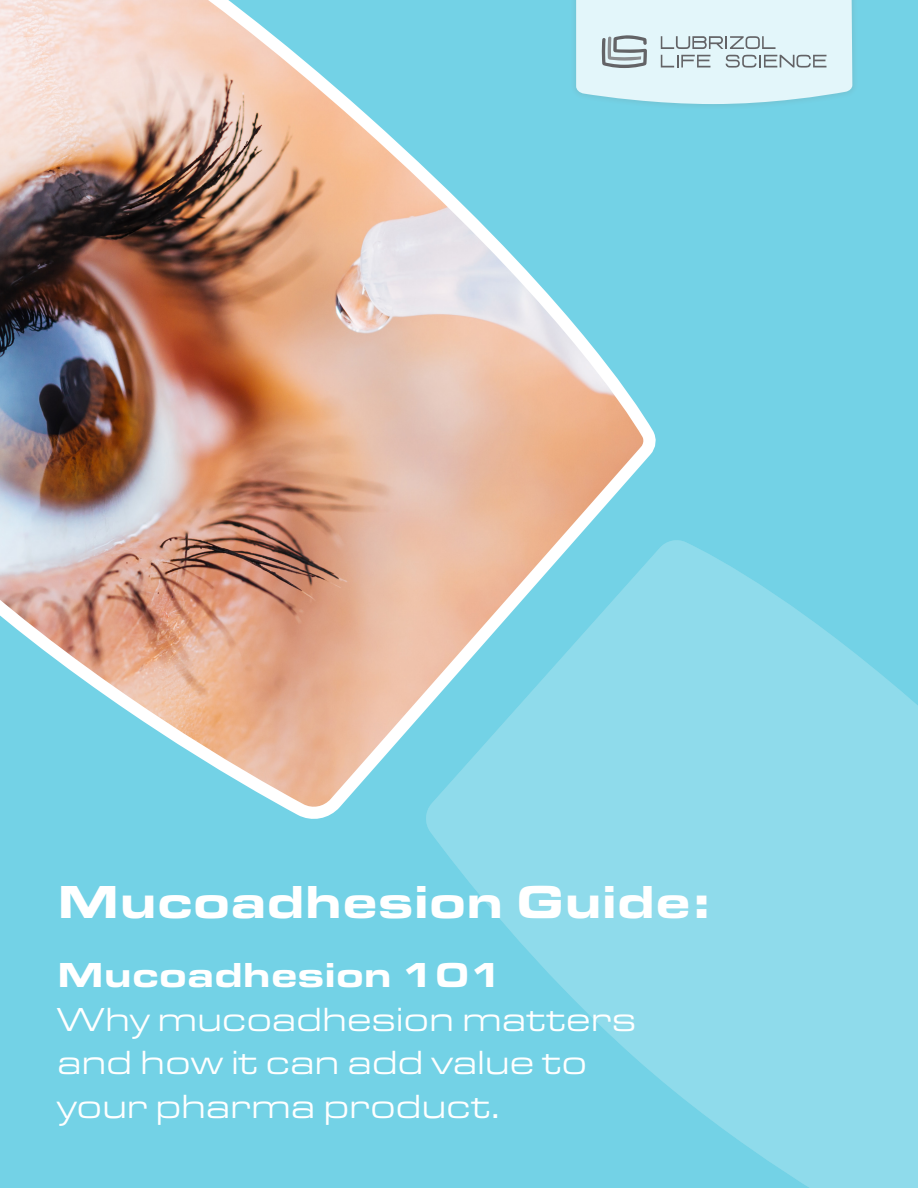
<style>
.page{position:relative;width:918px;height:1188px;background:#73d2e6}
.page>*{position:absolute;margin:0;border:0;box-sizing:border-box;transform-origin:0 0}
.t1{font:900 48px "Eurostile Ext";color:#fff}
.t2{font:900 36px "Eurostile Ext";color:#fff}
.t3{font:34.5px/43.5px "Eurostile Ext";letter-spacing:-.01em;color:#fff}
</style>
<div class="page">
<svg style="left:429px;top:540px;width:489px;height:648px;fill:#8fdbeb"></svg>
<img style="left:0;top:0;width:667px;height:830px">
<div style="left:570px;top:0;width:289px;height:111px;background:#73d0e4"></div>
<svg style="left:576px;top:0;width:276px;height:104px;background:#d6ebef"></svg>
<p class="t1" style="left:57px;top:866px;width:654px">Mucoadhesion Guide:</p>
<p class="t2" style="left:57px;top:948px;width:448px">Mucoadhesion 101</p>
<p class="t3" style="left:57px;top:996px;width:581px">Why mucoadhesion matters and how it can add value to your pharma product.</p>
</div>
